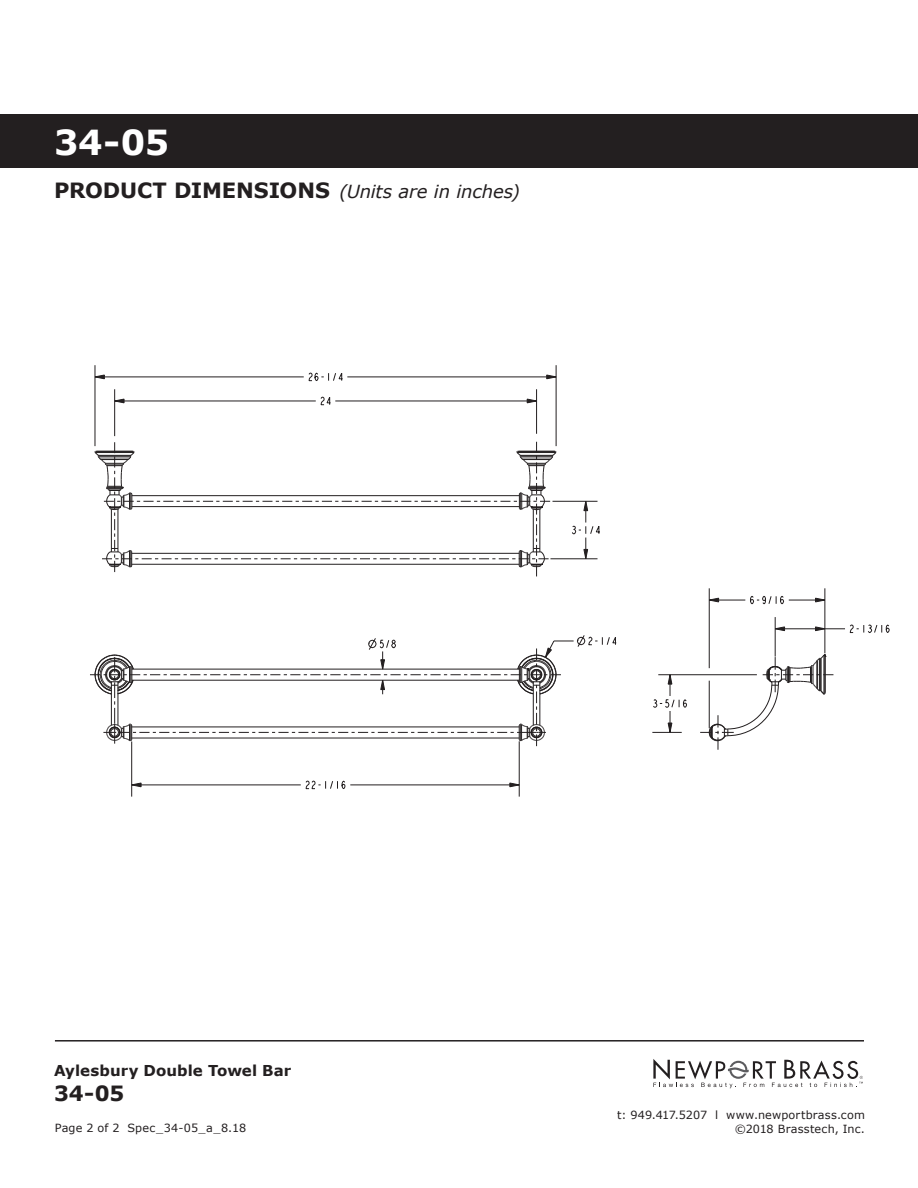
<style>
.page{position:relative;width:918px;height:1188px;background:#fff}
.page>*{position:absolute;margin:0;border:0;box-sizing:border-box;transform-origin:0 0}
.t1{font:700 34.5px "Verdana";color:#fff}
.t2{font:700 21px "Verdana";color:#231f20}
.t3{font:italic 18px "Verdana";letter-spacing:-.01em;color:#231f20}
.t4{font:700 15px "Verdana";letter-spacing:.005em;color:#231f20}
.t5{font:11.25px/13.5px "Verdana";letter-spacing:.015em;color:#231f20;text-align:right}
.s1{font-weight:700;font-style:normal;font-size:21px}
</style>
<div class="page">
<svg style="left:653px;top:1059px;width:210px;height:29px"></svg>
<hr style="left:55px;top:1040px;width:809px;height:2px;background:#231f20">
<div style="left:0;top:114px;width:918px;height:54px;background:#231f20"></div>
<svg style="left:94px;top:365px;width:796px;height:432px"></svg>
<svg style="left:90px;top:633px;width:527px;height:113px"></svg>
<div style="left:531px;top:669px;width:11px;height:11px;border:1px solid #231f20;border-radius:50%"></div>
<svg style="left:94px;top:442px;width:463px;height:134px"></svg>
<svg style="left:700px;top:654px;width:133px;height:96px"></svg>
<h1 class="t1" style="left:54px;top:118px;width:117px">34-05</h1>
<h3 class="t3" style="left:54px;top:179px;width:467px"><span class="s1">PRODUCT DIMENSIONS</span> (Units are in inches)</h3>
<h3 class="t4" style="left:54px;top:1060px;width:239px">Aylesbury Double Towel Bar</h3>
<h2 class="t2" style="left:54px;top:1078px;width:72px">34-05</h2>
<p class="t5" style="left:55px;top:1121px;width:193px">Page 2 of 2 Spec_34-05_a_8.18</p>
<p class="t5" style="left:617px;top:1108px;width:249px">t: 949.417.5207 l www.newportbrass.com ©2018 Brasstech, Inc.</p>
</div>
